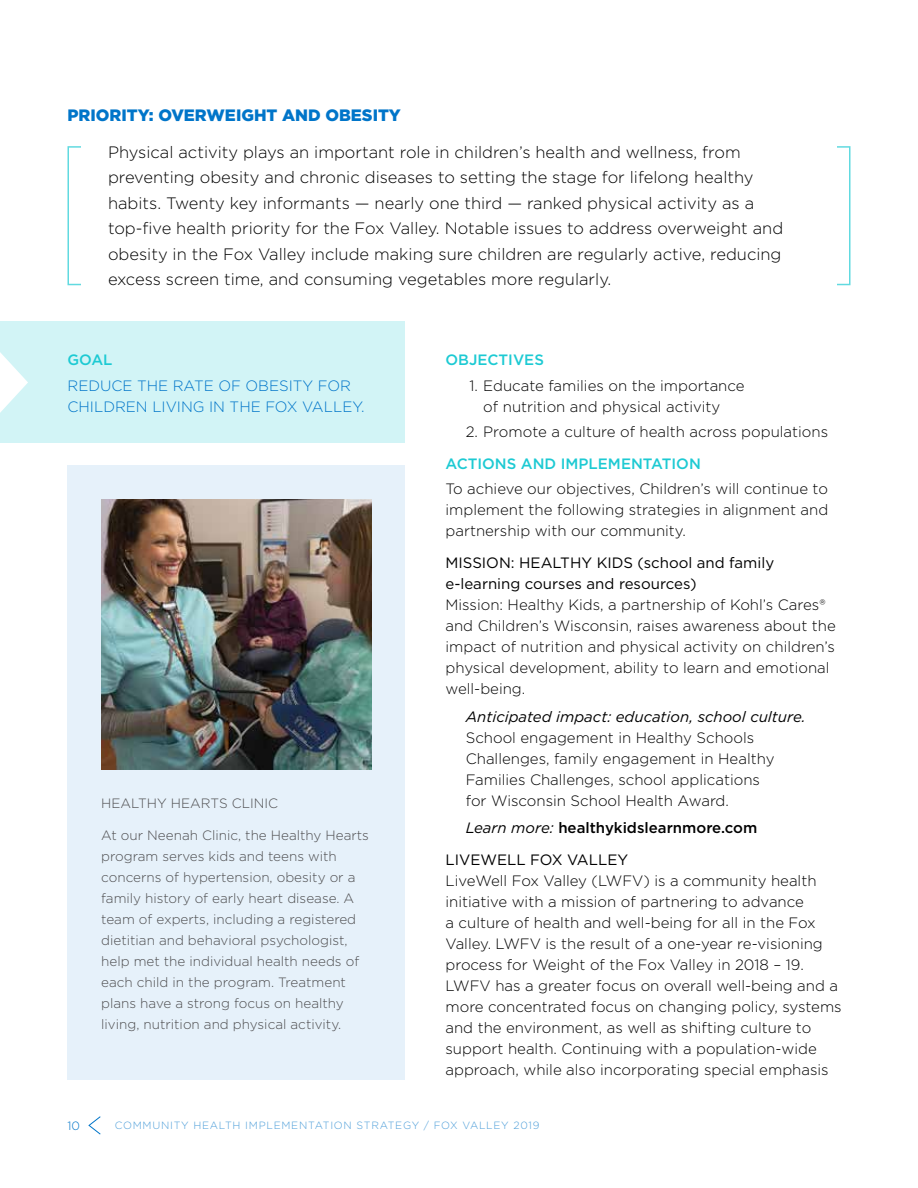
<style>
.page{position:relative;width:918px;height:1188px;background:#fff}
.page>*{position:absolute;margin:0;border:0;box-sizing:border-box;transform-origin:0 0}
.t1{font:300 16.5px/25.5px "Gotham";color:#000}
.t2{font:900 16.5px "Gotham";color:#0075c9}
.t3{font:300 15px/21px "Gotham";color:#000}
.t4{font:15px/21px "Gotham";color:#000}
.t5{font:300 15px/21px "Gotham";color:#0075c9}
.t6{font:500 15px/31.8px "Gotham";color:#000}
.t7{font:italic 15px "Gotham";color:#000}
.t8{font:500 15px "Gotham";color:#1dcad3}
.t9{font:300 13.5px/21px "Gotham";color:#4d4d4f}
.t10{font:300 12px "Gotham";color:#0075c9}
.t11{font:300 10.5px "Gotham";letter-spacing:.07em;color:#4d9ed9}
.s1{font-weight:400;font-style:italic}
.s2{font-weight:400}
</style>
<div class="page">
<div style="left:0;top:322px;width:405px;height:121px;background:#d2f4f6"></div>
<div style="left:68px;top:146px;width:14px;height:139px;border:2px solid #61dae0"></div>
<div style="left:836px;top:146px;width:14px;height:139px;border:2px solid #61dae0"></div>
<svg style="left:0;top:352px;width:28px;height:61px"></svg>
<div style="left:68px;top:465px;width:337px;height:615px;background:#e6f1fa"></div>
<img style="left:101px;top:499px;width:270px;height:270px">
<svg style="left:88px;top:1116px;width:13px;height:19px"></svg>
<p class="t2" style="left:68px;top:104px;width:335px">PRIORITY: OVERWEIGHT AND OBESITY</p>
<p class="t1" style="left:108px;top:139px;width:677px">Physical activity plays an important role in children’s health and wellness, from preventing obesity and chronic diseases to setting the stage for lifelong healthy habits. Twenty key informants — nearly one third — ranked physical activity as a top-five health priority for the Fox Valley. Notable issues to address overweight and obesity in the Fox Valley include making sure children are regularly active, reducing excess screen time, and consuming vegetables more regularly.</p>
<p class="t8" style="left:68px;top:350px;width:46px">GOAL</p>
<p class="t5" style="left:68px;top:374px;width:299px">REDUCE THE RATE OF OBESITY FOR<br>CHILDREN LIVING IN THE FOX VALLEY.</p>
<p class="t9" style="left:101px;top:792px;width:178px">HEALTHY HEARTS CLINIC</p>
<p class="t9" style="left:101px;top:824px;width:269px">At our Neenah Clinic, the Healthy Hearts program serves kids and teens with concerns of hypertension, obesity or a family history of early heart disease. A team of experts, including a registered dietitian and behavioral psychologist, help met the individual health needs of each child in the program. Treatment plans have a strong focus on healthy living, nutrition and physical activity.</p>
<p class="t8" style="left:446px;top:350px;width:100px">OBJECTIVES</p>
<p class="t3" style="left:483px;top:374px;width:263px;text-indent:-14px">1. Educate families on the importance of nutrition and physical activity</p>
<p class="t3" style="left:466px;top:421px;width:364px">2. Promote a culture of health across populations</p>
<p class="t8" style="left:446px;top:454px;width:257px">ACTIONS AND IMPLEMENTATION</p>
<p class="t3" style="left:446px;top:478px;width:384px;text-align:justify">To achieve our objectives, Children’s will continue to implement the following strategies in alignment and partnership with our community.</p>
<p class="t4" style="left:446px;top:552px;width:330px">MISSION: HEALTHY KIDS (school and family e-learning courses and resources)</p>
<p class="t3" style="left:446px;top:594px;width:392px">Mission: Healthy Kids, a partnership of Kohl’s Cares® and Children’s Wisconsin, raises awareness about the impact of nutrition and physical activity on children’s physical development, ability to learn and emotional well-being.</p>
<p class="t7" style="left:466px;top:707px;width:341px">Anticipated impact: education, school culture.</p>
<p class="t3" style="left:466px;top:726px;width:310px">School engagement in Healthy Schools Challenges, family engagement in Healthy Families Challenges, school applications for Wisconsin School Health Award.</p>
<p class="t6" style="left:446px;top:812px;width:313px;text-indent:20px"><span class="s1">Learn more:</span> healthykidslearnmore.com<br><span class="s2">LIVEWELL FOX VALLEY</span></p>
<p class="t3" style="left:446px;top:870px;width:398px">LiveWell Fox Valley (LWFV) is a community health initiative with a mission of partnering to advance<br>a culture of health and well-being for all in the Fox Valley. LWFV is the result of a one-year re-visioning process for Weight of the Fox Valley in 2018 – 19.<br>LWFV has a greater focus on overall well-being and a more concentrated focus on changing policy, systems and the environment, as well as shifting culture to support health. Continuing with a population-wide approach, while also incorporating special emphasis</p>
<p class="t10" style="left:68px;top:1118px;width:14px">10</p>
<p class="t11" style="left:115px;top:1119px;width:426px">COMMUNITY HEALTH IMPLEMENTATION STRATEGY / FOX VALLEY 2019</p>
</div>
